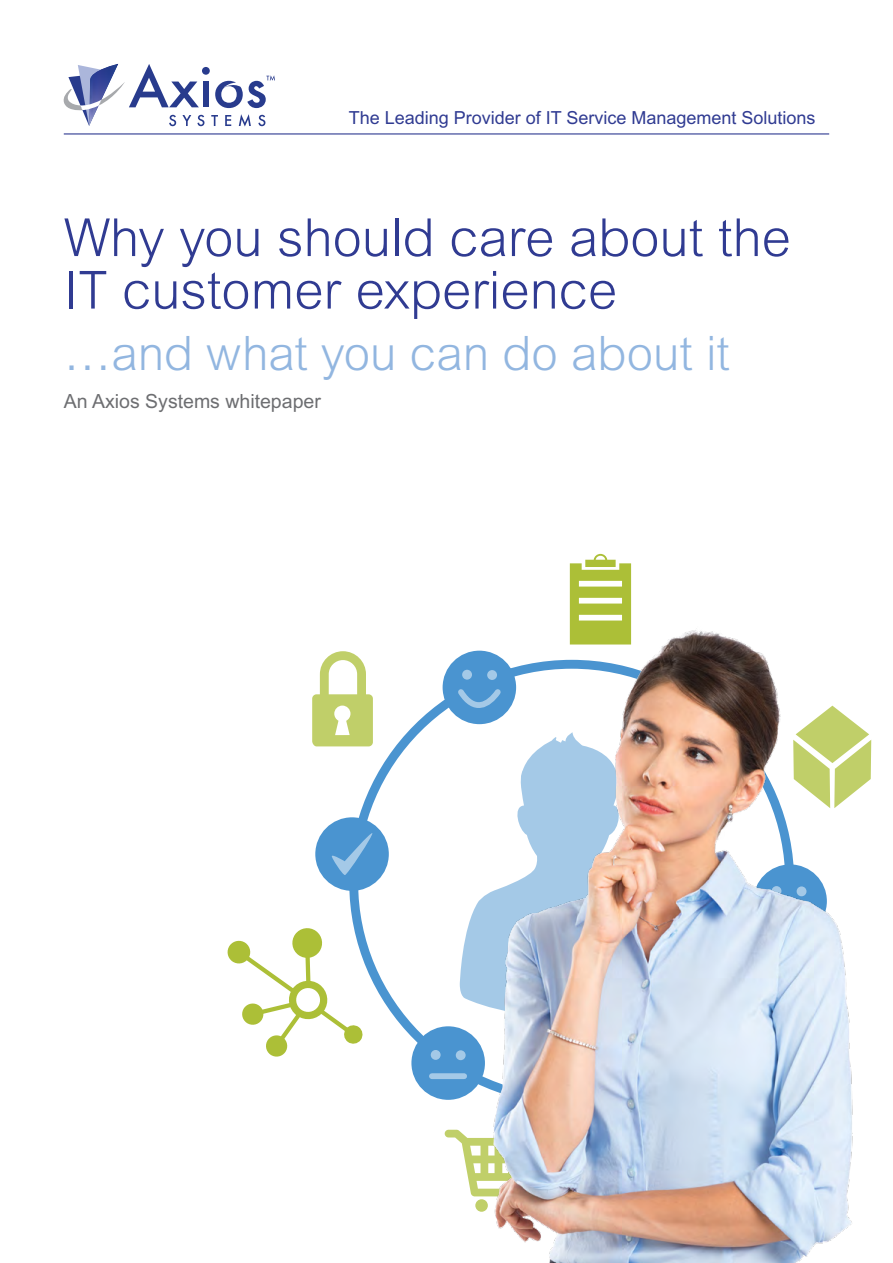
<style>
.page{position:relative;width:893px;height:1263px;background:#fff}
.page>*{position:absolute;margin:0;border:0;box-sizing:border-box;transform-origin:0 0}
.t1{font:300 52.5px/52.5px "Arial MT Std";color:#303b92}
.t2{font:300 47.55px "Arial MT Std";color:#92b6e0}
.t3{font:19.5px "Arial MT Std";color:#6d6e71}
.t4{font:18px "Arial MT Std";color:#303b92}
</style>
<div class="page">
<hr style="left:64px;top:133px;width:765px;height:1px;background:#303b92">
<svg style="left:64px;top:64px;width:211px;height:62px"></svg>
<div style="left:411px;top:1026px;width:74px;height:74px;background:#4a94d0;border-radius:50%"></div>
<div style="left:431px;top:1050px;width:10px;height:10px;background:#a2c8e6;border-radius:50%"></div>
<div style="left:315px;top:817px;width:74px;height:74px;background:#4a94d0;border-radius:50%"></div>
<svg style="left:332px;top:833px;width:40px;height:42px"></svg>
<svg style="left:312px;top:651px;width:61px;height:95px"></svg>
<svg style="left:227px;top:926px;width:137px;height:131px"></svg>
<svg style="left:570px;top:554px;width:61px;height:42px"></svg>
<img style="left:432px;top:596px;width:440px;height:667px">
<p class="t4" style="left:349px;top:107px;width:468px">The Leading Provider of IT Service Management Solutions</p>
<h1 class="t1" style="left:64px;top:211px;width:729px">Why you should care about the<br>IT customer experience</h1>
<h2 class="t2" style="left:64px;top:326px;width:667px">…and what you can do about it</h2>
<p class="t3" style="left:64px;top:390px;width:258px">An Axios Systems whitepaper</p>
</div>
